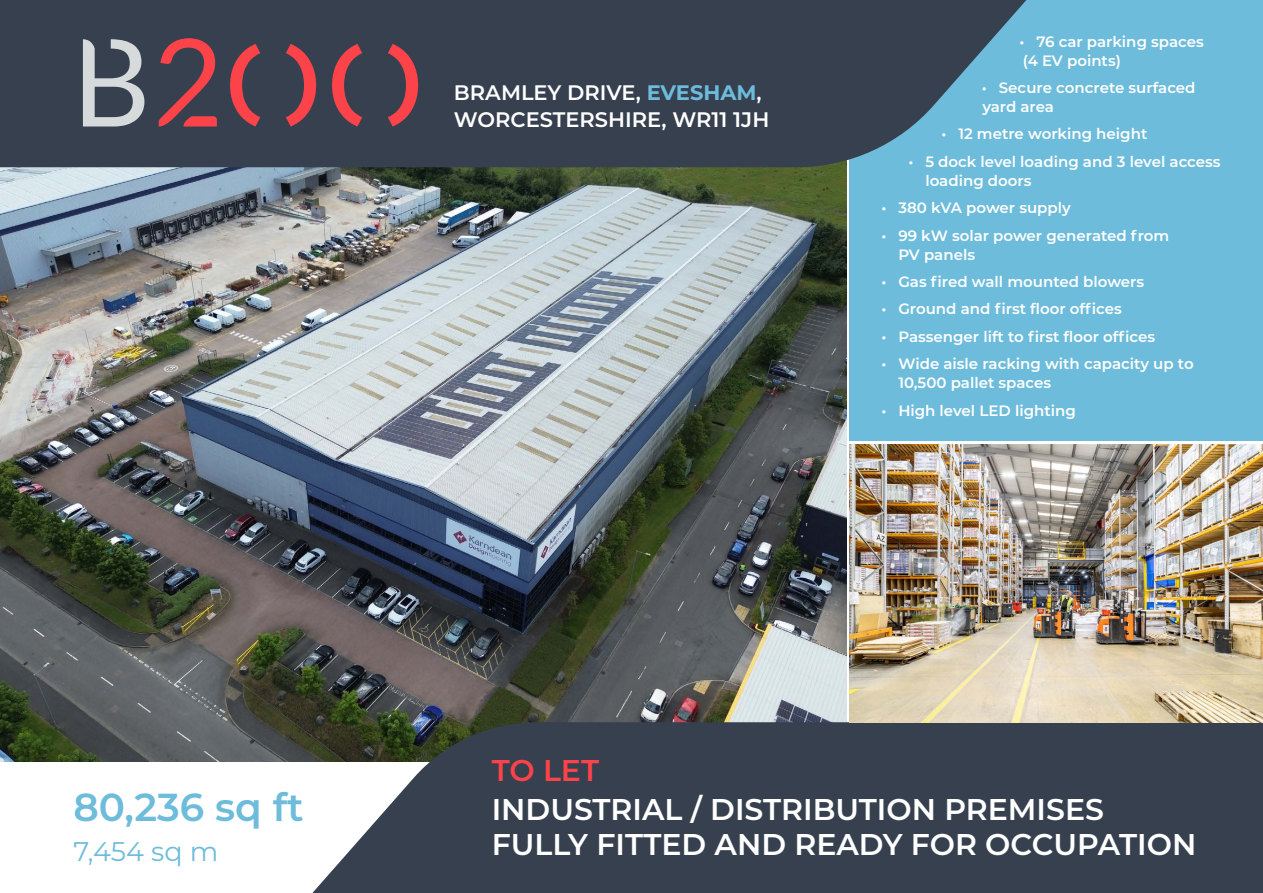
<style>
.page{position:relative;width:1263px;height:893px;background:#fff}
.page>*{position:absolute;margin:0;border:0;box-sizing:border-box;transform-origin:0 0}
.t1{font:600 39px "Montserrat";color:#6dbcdb}
.t2{font:600 30px/34.5px "Montserrat";color:#fff}
.t3{font:600 30px "Montserrat";color:#fc4349}
.t4{font:27px "Montserrat";color:#6dbcdb}
.t5{font:600 21px/27px "Montserrat";color:#fff}
.t6{font:600 15px/18.9px "Montserrat";color:#fff}
.s1{font-weight:700;color:#6dbcdb}
</style>
<div class="page">
<img style="left:0;top:167px;width:846px;height:594px">
<div style="left:849px;top:0;width:414px;height:441px;background:#6dbcdb"></div>
<svg style="left:0;top:0;width:1027px;height:167px;background:#3a4a5b"></svg>
<svg style="left:303px;top:722px;width:960px;height:171px;background:#414a56"></svg>
<svg style="left:83px;top:39px;width:61px;height:88px;background:#848b93"></svg>
<svg style="left:230px;top:44px;width:86px;height:83px;background:#6f404d"></svg>
<svg style="left:332px;top:44px;width:86px;height:83px;background:#6f404d"></svg>
<svg style="left:159px;top:38px;width:58px;height:89px;background:#78404c"></svg>
<img style="left:849px;top:444px;width:414px;height:278px">
<h1 class="t1" style="left:73px;top:779px;width:232px">80,236 sq ft</h1>
<h3 class="t4" style="left:73px;top:833px;width:147px">7,454 sq m</h3>
<h3 class="t5" style="left:454px;top:78px;width:317px">BRAMLEY DRIVE, <span class="s1">EVESHAM</span>,<br>WORCESTERSHIRE, WR11 1JH</h3>
<p class="t6" style="left:1019px;top:31px;width:186px">• 76 car parking spaces (4 EV points)</p>
<p class="t6" style="left:982px;top:78px;width:215px">• Secure concrete surfaced yard area</p>
<p class="t6" style="left:941px;top:124px;width:207px">• 12 metre working height</p>
<p class="t6" style="left:925px;top:151px;width:297px;text-indent:-17px">• 5 dock level loading and 3 level access loading doors</p>
<p class="t6" style="left:881px;top:198px;width:191px">• 380 kVA power supply</p>
<p class="t6" style="left:898px;top:225px;width:272px;text-indent:-17px">• 99 kW solar power generated from<br>PV panels</p>
<p class="t6" style="left:881px;top:272px;width:264px">• Gas fired wall mounted blowers</p>
<p class="t6" style="left:881px;top:299px;width:242px">• Ground and first floor offices</p>
<p class="t6" style="left:881px;top:326px;width:275px">• Passenger lift to first floor offices</p>
<p class="t6" style="left:898px;top:354px;width:297px;text-indent:-17px">• Wide aisle racking with capacity up to<br>10,500 pallet spaces</p>
<p class="t6" style="left:881px;top:400px;width:196px">• High level LED lighting</p>
<h2 class="t3" style="left:492px;top:749px;width:109px">TO LET</h2>
<h2 class="t2" style="left:492px;top:791px;width:706px">INDUSTRIAL / DISTRIBUTION PREMISES<br>FULLY FITTED AND READY FOR OCCUPATION</h2>
</div>
